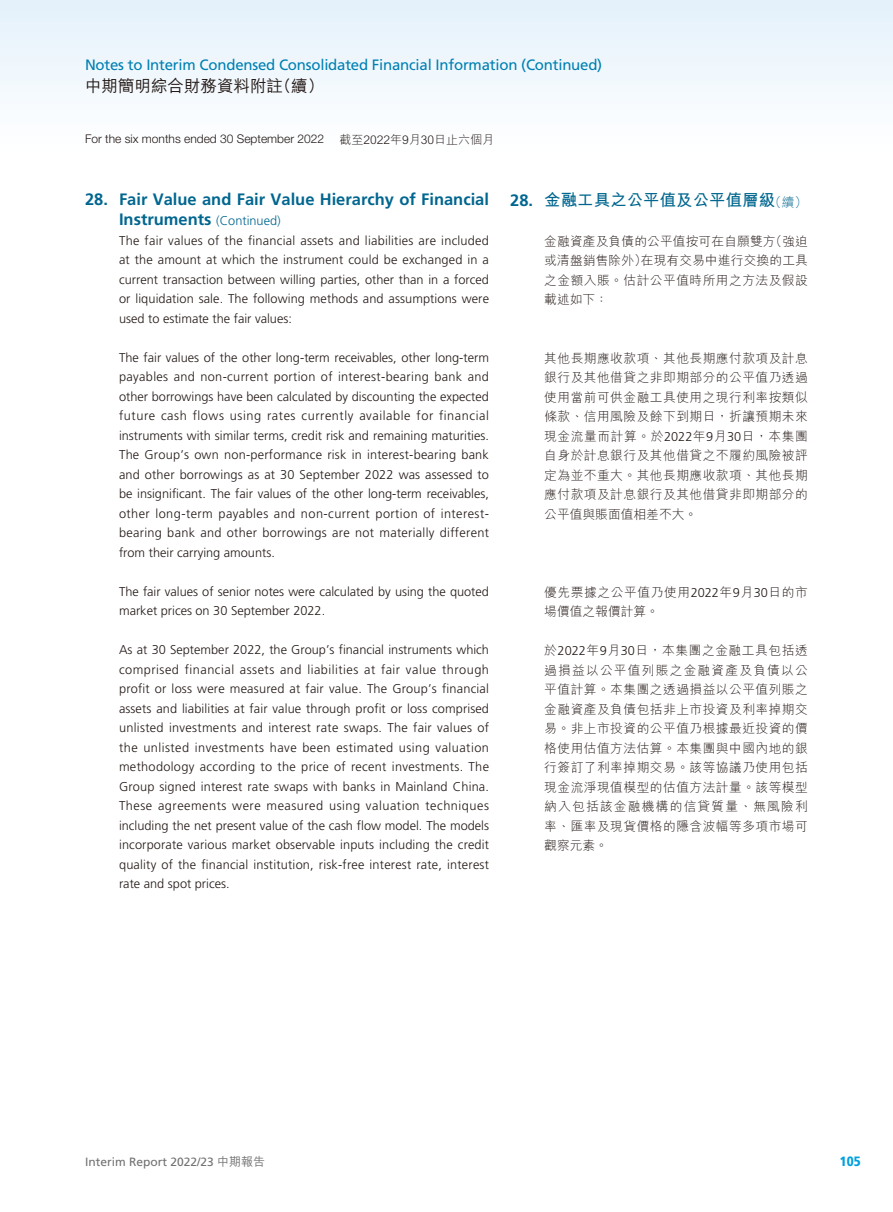
<style>
.page{position:relative;width:893px;height:1212px;background:#fff}
.page>*{position:absolute;margin:0;border:0;box-sizing:border-box;transform-origin:0 0}
.t1{font:700 16.5px/19.5px "Frutiger LT Std";color:#00668f}
.t2{font:16.5px "M Hei HK Bold E Ten B5 H";color:#00668f}
.t3{font:16.5px "M Hei HK Medium E Ten B5 H";color:#231916}
.t4{font:15px "Frutiger LT Std";letter-spacing:-.015em;color:#0080b2}
.t5{font:900 condensed 13.5px "Frutiger LT Std";color:#00a0df}
.t6{font:300 12.75px/19.5px "Frutiger LT Std";color:#231916;text-align:justify}
.t7{font:12.75px/19.5px "M Hei HK Light E Ten B5 H";letter-spacing:.035em;color:#231916;text-align:justify}
.t8{font:300 12px "Helvetica Neue LT Std";color:#231916}
.t9{font:12px "Frutiger LT Std";color:#717171}
.t10{font:12px "M Hei HK Light E Ten B5 H";color:#231916}
.s1{font-weight:300;font-size:12.75px}
.s2{font-family:"Frutiger LT Std";font-weight:700}
.s3{font-family:"M Hei HK Light E Ten B5 H";font-size:12.75px}
.s4{font-family:"Frutiger LT Std";font-weight:300}
.s5{font-family:"M Hei HK Medium E Ten B5 H"}
</style>
<div class="page">
<div style="left:0;top:0;width:893px;height:181px;background:linear-gradient(to bottom,#e4f1fb,#fff)"></div>
<p class="t4" style="left:85px;top:57px;width:519px">Notes to Interim Condensed Consolidated Financial Information (Continued)</p>
<p class="t3" style="left:85px;top:80px;width:241px">中期簡明綜合財務資料附註（續）</p>
<p class="t8" style="left:85px;top:135px;width:241px">For the six months ended 30 September 2022</p>
<p class="t10" style="left:340px;top:135px;width:156px">截至2022年9月30日止六個月</p>
<p class="t1" style="left:119px;top:190px;width:371px;text-indent:-34px">28. Fair Value and Fair Value Hierarchy of Financial<br>Instruments <span class="s1">(Continued)</span></p>
<p class="t6" style="left:119px;top:231px;width:371px">The fair values of the financial assets and liabilities are included at the amount at which the instrument could be exchanged in a current transaction between willing parties, other than in a forced or liquidation sale. The following methods and assumptions were used to estimate the fair values:</p>
<p class="t6" style="left:119px;top:348px;width:371px">The fair values of the other long-term receivables, other long-term payables and non-current portion of interest-bearing bank and other borrowings have been calculated by discounting the expected future cash flows using rates currently available for financial instruments with similar terms, credit risk and remaining maturities.<br>The Group’s own non-performance risk in interest-bearing bank and other borrowings as at 30 September 2022 was assessed to be insignificant. The fair values of the other long-term receivables, other long-term payables and non-current portion of interest&shy;bearing bank and other borrowings are not materially different from their carrying amounts.</p>
<p class="t6" style="left:119px;top:582px;width:371px">The fair values of senior notes were calculated by using the quoted market prices on 30 September 2022.</p>
<p class="t6" style="left:119px;top:641px;width:371px">As at 30 September 2022, the Group’s financial instruments which comprised financial assets and liabilities at fair value through profit or loss were measured at fair value. The Group’s financial assets and liabilities at fair value through profit or loss comprised unlisted investments and interest rate swaps. The fair values of the unlisted investments have been estimated using valuation methodology according to the price of recent investments. The Group signed interest rate swaps with banks in Mainland China.<br>These agreements were measured using valuation techniques including the net present value of the cash flow model. The models incorporate various market observable inputs including the credit quality of the financial institution, risk-free interest rate, interest rate and spot prices.</p>
<p class="t2" style="left:510px;top:194px;width:298px"><span class="s2">28.</span> 金融工具之公平值及公平值層級<span class="s3">（續）</span></p>
<p class="t7" style="left:544px;top:233px;width:265px">金融資產及負債的公平值按可在自願雙方（強迫或清盤銷售除外）在現有交易中進行交換的工具之金額入賬。估計公平值時所用之方法及假設載述如下：</p>
<p class="t7" style="left:544px;top:350px;width:265px">其他長期應收款項、其他長期應付款項及計息銀行及其他借貸之非即期部分的公平值乃透過使用當前可供金融工具使用之現行利率按類似條款、信用風險及餘下到期日，折讓預期未來現金流量而計算。於<span class="s4">2022</span>年<span class="s4">9</span>月<span class="s4">30</span>日，本集團自身於計息銀行及其他借貸之不履約風險被評定為並不重大。其他長期應收款項、其他長期應付款項及計息銀行及其他借貸非即期部分的公平值與賬面值相差不大。</p>
<p class="t7" style="left:544px;top:584px;width:265px">優先票據之公平值乃使用<span class="s4">2022</span>年<span class="s4">9</span>月<span class="s4">30</span>日的市場價值之報價計算。</p>
<p class="t7" style="left:544px;top:642px;width:265px">於<span class="s4">2022</span>年<span class="s4">9</span>月<span class="s4">30</span>日，本集團之金融工具包括透過損益以公平值列賬之金融資產及負債以公平值計算。本集團之透過損益以公平值列賬之金融資產及負債包括非上市投資及利率掉期交易。非上市投資的公平值乃根據最近投資的價格使用估值方法估算。本集團與中國內地的銀行簽訂了利率掉期交易。該等協議乃使用包括現金流淨現值模型的估值方法計量。該等模型納入包括該金融機構的信貸質量、無風險利率、匯率及現貨價格的隱含波幅等多項市場可觀察元素。</p>
<p class="t9" style="left:85px;top:1155px;width:182px">Interim Report 2022/23 <span class="s5">中期報告</span></p>
<p class="t5" style="left:840px;top:1155px;width:23px">105</p>
</div>
